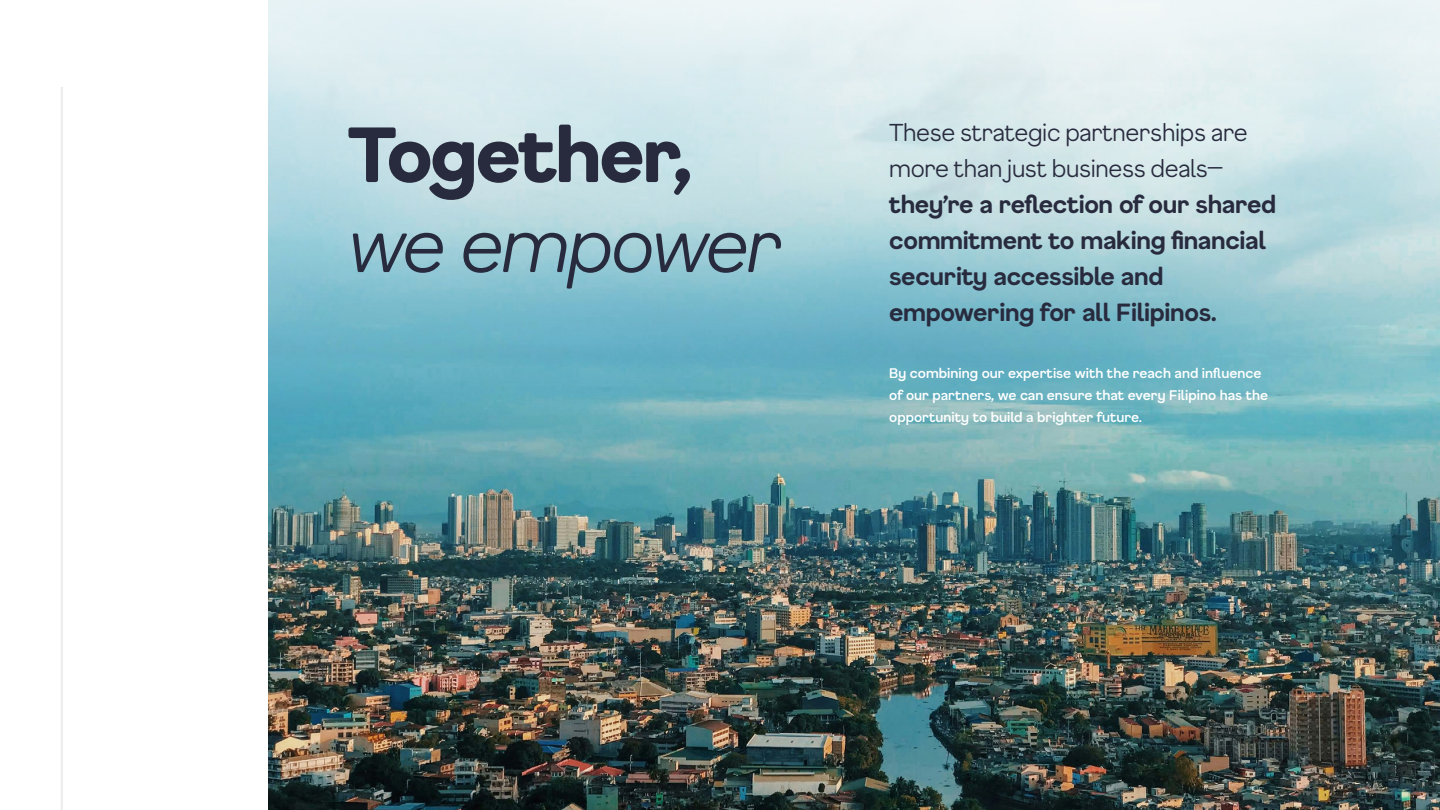
<style>
.page{position:relative;width:1440px;height:810px;background:#fff}
.page>*{position:absolute;margin:0;border:0;box-sizing:border-box;transform-origin:0 0}
.t1{font:800 75px "F37 Gruffy Soft";letter-spacing:-.03em;color:#282b3e}
.t2{font:italic 300 75px "F37 Gruffy Soft";letter-spacing:-.04em;color:#282b3e}
.t3{font:700 24px/36px "F37 Gruffy Soft";letter-spacing:-.015em;color:#282b3e}
.t4{font:300 24px/36px "F37 Gruffy Soft";letter-spacing:-.015em;color:#282b3e}
.t5{font:500 13.5px/21.8px "F37 Gruffy Soft";color:#fff}
</style>
<div class="page">
<hr style="left:61px;top:87px;width:2px;height:723px;background:#ededed">
<img style="left:268px;top:0;width:1172px;height:810px">
<img style="left:269px;top:0;width:1171px;height:495px">
<h1 class="t1" style="left:347px;top:105px;width:347px">Together,</h1>
<h1 class="t2" style="left:347px;top:197px;width:437px">we empower</h1>
<h2 class="t4" style="left:889px;top:114px;width:360px">These strategic partnerships are more than just business deals—</h2>
<h2 class="t3" style="left:889px;top:186px;width:389px">they’re a reflection of our shared commitment to making financial security accessible and empowering for all Filipinos.</h2>
<p class="t5" style="left:889px;top:362px;width:381px">By combining our expertise with the reach and influence of our partners, we can ensure that every Filipino has the opportunity to build a brighter future.</p>
</div>
